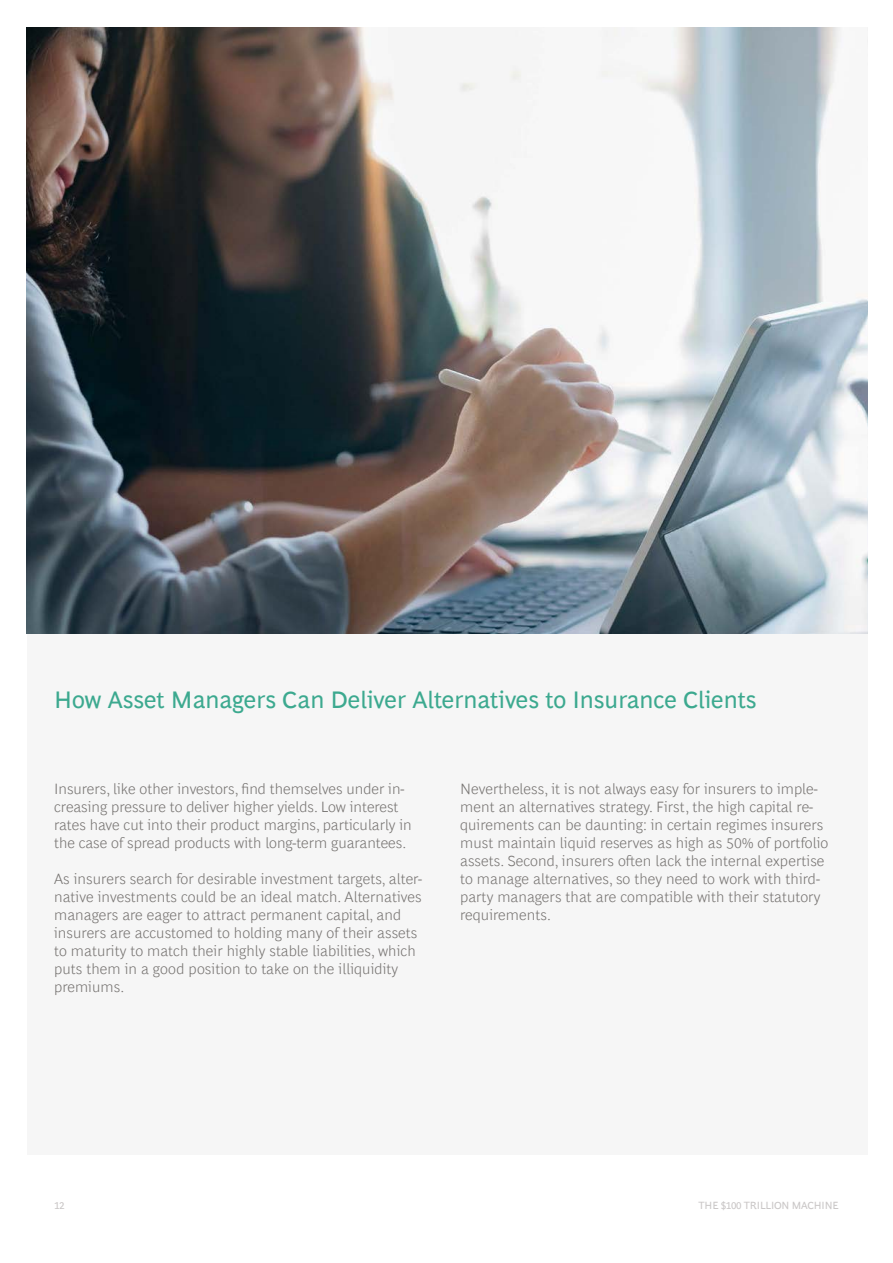
<style>
.page{position:relative;width:893px;height:1263px;background:#fff}
.page>*{position:absolute;margin:0;border:0;box-sizing:border-box;transform-origin:0 0}
.t1{font:24px "Henderson BCG Sans";color:#3ca98f}
.t2{font:300 15px/18px "Henderson BCG Sans";letter-spacing:.005em;color:#777472}
.t3{font:10.5px "Henderson BCG Sans";letter-spacing:-.02em;color:#cac7c7}
</style>
<div class="page">
<div style="left:27px;top:27px;width:840px;height:1128px;background:#f6f6f6"></div>
<img style="left:27px;top:28px;width:840px;height:605px">
<h1 class="t1" style="left:54px;top:683px;width:704px">How Asset Managers Can Deliver Alternatives to Insurance Clients</h1>
<p class="t2" style="left:54px;top:778px;width:359px">Insurers, like other investors, find themselves under in&shy;creasing pressure to deliver higher yields. Low interest rates have cut into their product margins, particularly in the case of spread products with long-term guarantees.</p>
<p class="t2" style="left:54px;top:869px;width:369px">As insurers search for desirable investment targets, alter&shy;native investments could be an ideal match. Alternatives managers are eager to attract permanent capital, and insurers are accustomed to holding many of their assets to maturity to match their highly stable liabilities, which puts them in a good position to take on the illiquidity premiums.</p>
<p class="t2" style="left:460px;top:778px;width:370px">Nevertheless, it is not always easy for insurers to imple&shy;ment an alternatives strategy. First, the high capital re&shy;quirements can be daunting: in certain regimes insurers must maintain liquid reserves as high as 50% of portfolio assets. Second, insurers often lack the internal expertise to manage alternatives, so they need to work with third&shy;party managers that are compatible with their statutory requirements.</p>
<p class="t3" style="left:54px;top:1198px;width:12px">12</p>
<p class="t3" style="left:699px;top:1198px;width:142px">THE $100 TRILLION MACHINE</p>
</div>
